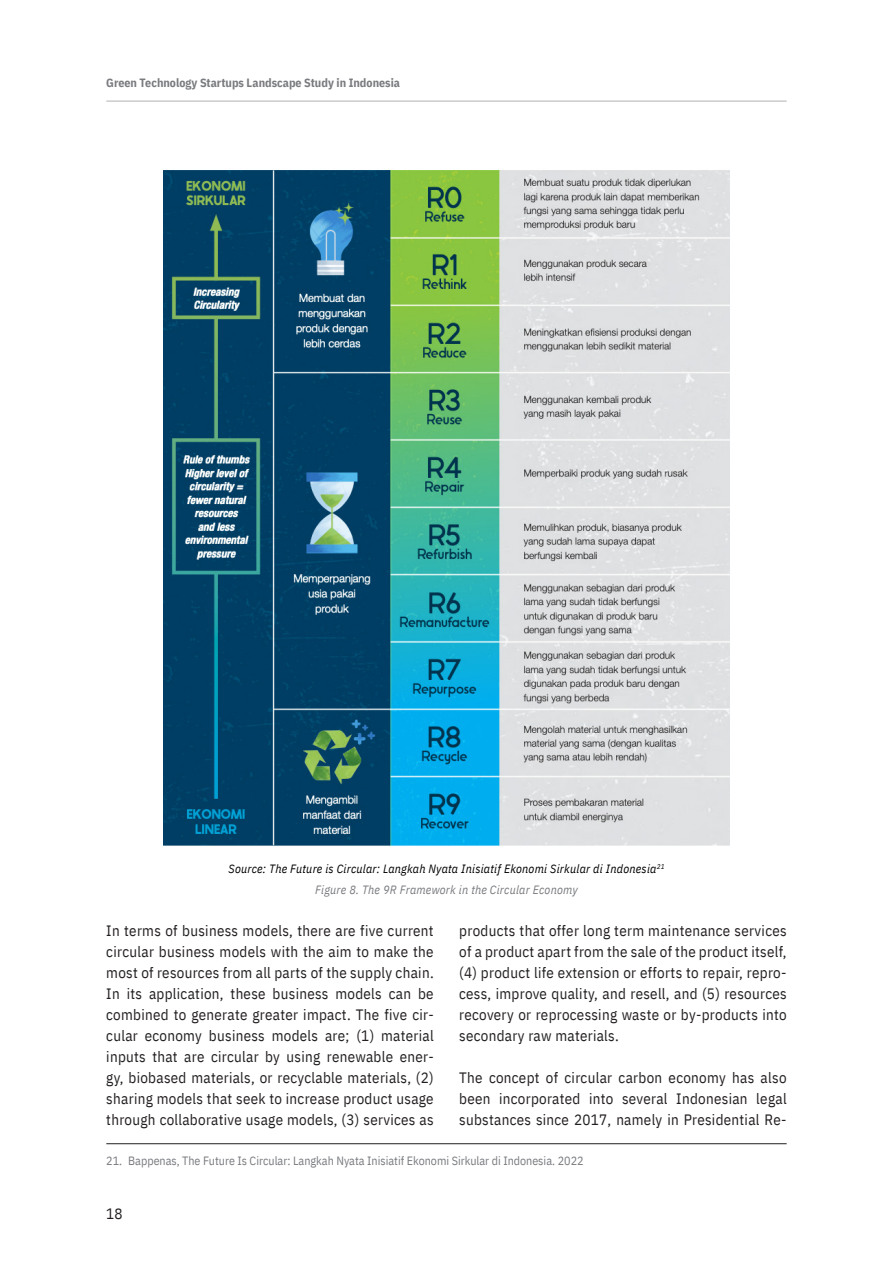
<style>
.page{position:relative;width:893px;height:1263px;background:#fff}
.page>*{position:absolute;margin:0;border:0;box-sizing:border-box;transform-origin:0 0}
.body{font:15px/21px "IBM Plex Sans Cond";letter-spacing:.02em;color:#231f20;text-align:justify}
.footnote{font:12px "IBM Plex Sans Cond";color:#797b7f}
.kredit_gbr{font:italic 12px "IBM Plex Sans Cond";letter-spacing:.02em;color:#000}
.t1{font:700 12px "IBM Plex Sans Cond";color:#797b7f}
.kredit_gbr-2{font:italic 12px "IBM Plex Sans Cond";letter-spacing:.02em;color:#797b7f}
</style>
<div class="page">
<img style="left:163px;top:170px;width:567px;height:676px">
<hr style="left:106px;top:1143px;width:681px;height:1px;background:#231f20">
<hr style="left:106px;top:101px;width:681px;height:1px;background:#b2b2b4">
<p class="t1" style="left:106px;top:73px;width:295px">Green Technology Startups Landscape Study in Indonesia</p>
<p class="kredit_gbr" style="left:229px;top:859px;width:437px">Source: The Future is Circular: Langkah Nyata Inisiatif Ekonomi Sirkular di Indonesia<sup>21</sup></p>
<p class="kredit_gbr-2" style="left:315px;top:880px;width:264px">Figure 8. The 9R Framework in the Circular Economy</p>
<p class="body" style="left:106px;top:919px;width:329px">In terms of business models, there are five current circular business models with the aim to make the most of resources from all parts of the supply chain.<br>In its application, these business models can be combined to generate greater impact. The five cir&shy;cular economy business models are; (1) material inputs that are circular by using renewable ener&shy;gy, biobased materials, or recyclable materials, (2) sharing models that seek to increase product usage through collaborative usage models, (3) services as</p>
<p class="body" style="left:459px;top:919px;width:329px">products that offer long term maintenance services of a product apart from the sale of the product itself, (4) product life extension or efforts to repair, repro&shy;cess, improve quality, and resell, and (5) resources recovery or reprocessing waste or by-products into secondary raw materials.</p>
<p class="body" style="left:459px;top:1066px;width:329px">The concept of circular carbon economy has also been incorporated into several Indonesian legal substances since 2017, namely in Presidential Re-</p>
<p class="footnote" style="left:106px;top:1152px;width:479px">21. Bappenas, The Future Is Circular: Langkah Nyata Inisiatif Ekonomi Sirkular di Indonesia. 2022</p>
<p class="body" style="left:106px;top:1202px;width:18px">18</p>
</div>
